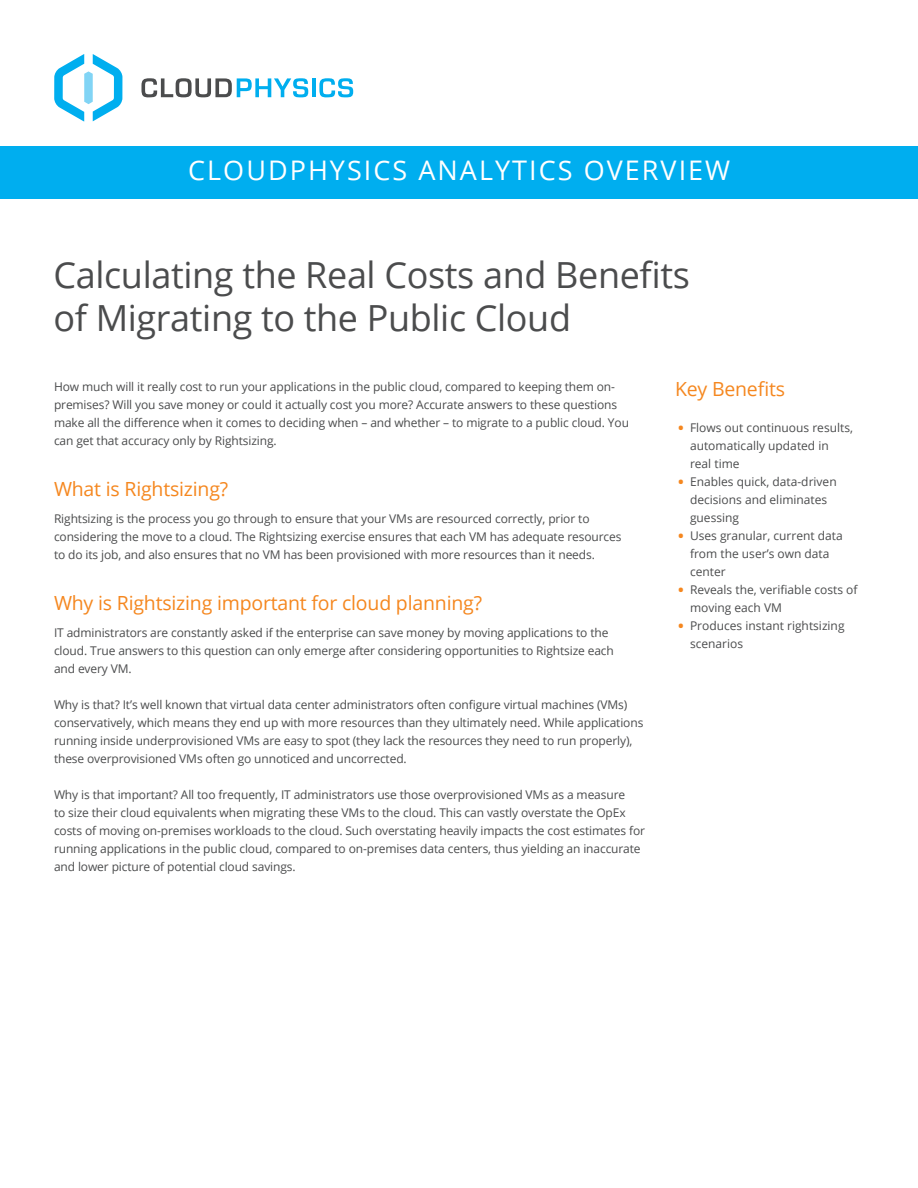
<style>
.page{position:relative;width:918px;height:1188px;background:#fff}
.page>*{position:absolute;margin:0;border:0;box-sizing:border-box;transform-origin:0 0}
.t1{font:36px/43.2px "Open Sans";letter-spacing:-.01em;color:#4b4c4d}
.t2{font:27px "Open Sans";letter-spacing:.075em;color:#fff}
.H2_Alt{font:19.5px "Open Sans";letter-spacing:-.01em;color:#f5871f}
.t3{font:12px/18px "Open Sans";letter-spacing:-.01em;color:#4b4c4d}
.s1{font-weight:700;font-size:14.4px;color:#f5871f}
</style>
<div class="page">
<svg style="left:54px;top:54px;width:68px;height:68px"></svg>
<svg style="left:141px;top:78px;width:167px;height:20px"></svg>
<hr style="left:312px;top:78px;width:4px;height:19px;background:#00aeef">
<svg style="left:319px;top:78px;width:34px;height:20px"></svg>
<div style="left:0;top:146px;width:918px;height:53px;background:#00aeef"></div>
<p class="t2" style="left:188px;top:152px;width:544px">CLOUDPHYSICS ANALYTICS OVERVIEW</p>
<h1 class="t1" style="left:53px;top:252px;width:638px">Calculating the Real Costs and Benefits of Migrating to the Public Cloud</h1>
<p class="t3" style="left:54px;top:377px;width:577px">How much will it really cost to run your applications in the public cloud, compared to keeping them on&shy;premises? Will you save money or could it actually cost you more? Accurate answers to these questions make all the difference when it comes to deciding when – and whether – to migrate to a public cloud. You can get that accuracy only by Rightsizing.</p>
<p class="H2_Alt" style="left:54px;top:475px;width:176px">What is Rightsizing?</p>
<p class="t3" style="left:54px;top:509px;width:569px">Rightsizing is the process you go through to ensure that your VMs are resourced correctly, prior to considering the move to a cloud. The Rightsizing exercise ensures that each VM has adequate resources to do its job, and also ensures that no VM has been provisioned with more resources than it needs.</p>
<p class="H2_Alt" style="left:54px;top:589px;width:430px">Why is Rightsizing important for cloud planning?</p>
<p class="t3" style="left:54px;top:623px;width:561px">IT administrators are constantly asked if the enterprise can save money by moving applications to the cloud. True answers to this question can only emerge after considering opportunities to Rightsize each and every VM.</p>
<p class="t3" style="left:54px;top:695px;width:591px">Why is that? It’s well known that virtual data center administrators often configure virtual machines (VMs) conservatively, which means they end up with more resources than they ultimately need. While applications running inside underprovisioned VMs are easy to spot (they lack the resources they need to run properly), these overprovisioned VMs often go unnoticed and uncorrected.</p>
<p class="t3" style="left:54px;top:785px;width:593px">Why is that important? All too frequently, IT administrators use those overprovisioned VMs as a measure<br>to size their cloud equivalents when migrating these VMs to the cloud. This can vastly overstate the OpEx costs of moving on-premises workloads to the cloud. Such overstating heavily impacts the cost estimates for running applications in the public cloud, compared to on-premises data centers, thus yielding an inaccurate and lower picture of potential cloud savings.</p>
<p class="H2_Alt" style="left:675px;top:376px;width:112px">Key Benefits</p>
<p class="t3" style="left:690px;top:418px;width:165px;text-indent:-12px"><span class="s1">•</span> Flows out continuous results, automatically updated in real time</p>
<p class="t3" style="left:690px;top:472px;width:148px;text-indent:-12px"><span class="s1">•</span> Enables quick, data-driven decisions and eliminates guessing</p>
<p class="t3" style="left:690px;top:526px;width:154px;text-indent:-12px"><span class="s1">•</span> Uses granular, current data from the user’s own data center</p>
<p class="t3" style="left:690px;top:580px;width:169px;text-indent:-12px"><span class="s1">•</span> Reveals the, verifiable costs of moving each VM</p>
<p class="t3" style="left:690px;top:616px;width:156px;text-indent:-12px"><span class="s1">•</span> Produces instant rightsizing scenarios</p>
</div>
